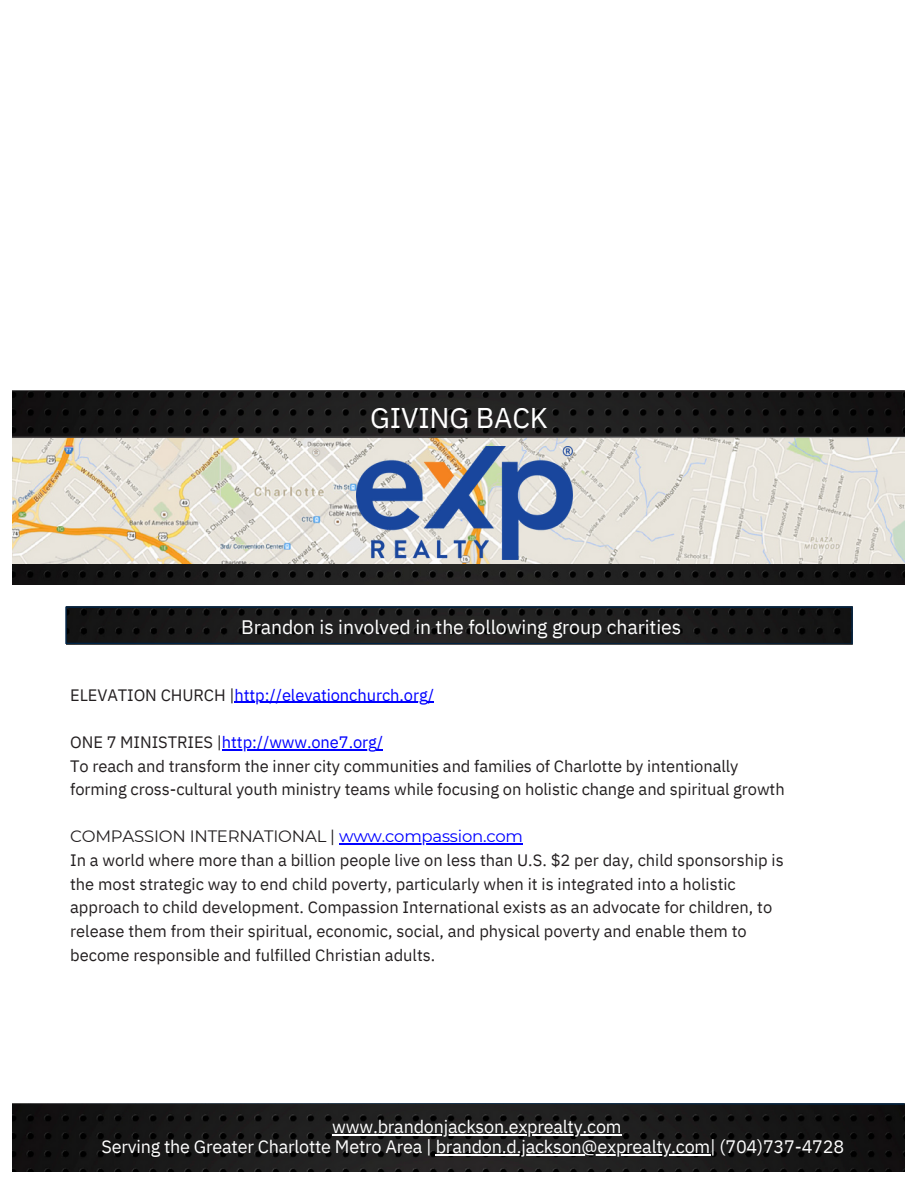
<style>
.page{position:relative;width:918px;height:1188px;background:#fff}
.page>*{position:absolute;margin:0;border:0;box-sizing:border-box;transform-origin:0 0}
.t1{font:28.5px "IBM Plex Sans";letter-spacing:-.005em;color:#fff}
.t2{font:19.5px "IBM Plex Sans";letter-spacing:-.005em;color:#fff}
.t3{font:18px/20.2px "IBM Plex Sans";letter-spacing:-.01em;color:#fff;text-align:center}
.t4{font:16.5px/23.7px "IBM Plex Sans";color:#231f20}
.t5{font:16.5px "IBM Plex Sans";letter-spacing:-.005em;color:#00f}
.t6{font:16.5px "Montserrat";letter-spacing:-.015em;color:#231f20}
.s1{color:#231f20}
.s2{color:#00f}
</style>
<div class="page">
<img style="left:12px;top:392px;width:892px;height:193px">
<svg style="left:12px;top:391px;width:892px;height:1px"></svg>
<svg style="left:12px;top:436px;width:892px;height:2px;background:#555353"></svg>
<img style="left:12px;top:1105px;width:892px;height:66px">
<svg style="left:12px;top:1103px;width:892px;height:2px;background:#1f2b38"></svg>
<svg style="left:65px;top:606px;width:788px;height:38px;background:#1a1c1e"></svg>
<img style="left:356px;top:447px;width:216px;height:112px">
<hr style="left:235px;top:702px;width:193px;height:1px;background:#00f">
<hr style="left:222px;top:749px;width:155px;height:1px;background:#00f">
<hr style="left:339px;top:844px;width:184px;height:1px;background:#00f">
<hr style="left:332px;top:1134px;width:46px;height:1px;background:#fff">
<hr style="left:378px;top:1134px;width:243px;height:1px;background:#fff">
<svg style="left:436px;top:1154px;width:10px;height:2px"></svg>
<hr style="left:446px;top:1154px;width:264px;height:2px;background:#fff">
<h1 class="t1" style="left:370px;top:399px;width:179px">GIVING BACK</h1>
<p class="t2" style="left:241px;top:614px;width:442px">Brandon is involved in the following group charities</p>
<p class="t5" style="left:70px;top:684px;width:365px"><span class="s1">ELEVATION CHURCH |</span>http://elevationchurch.org/</p>
<p class="t4" style="left:70px;top:730px;width:716px">ONE 7 MINISTRIES |<span class="s2">http://www.one7.org/<br></span>To reach and transform the inner city communities and families of Charlotte by intentionally forming cross-cultural youth ministry teams while focusing on holistic change and spiritual growth</p>
<p class="t6" style="left:70px;top:826px;width:454px">COMPASSION INTERNATIONAL | <span class="s2">www.compassion.com</span></p>
<p class="t4" style="left:70px;top:848px;width:715px">In a world where more than a billion people live on less than U.S. $2 per day, child sponsorship is the most strategic way to end child poverty, particularly when it is integrated into a holistic approach to child development. Compassion International exists as an advocate for children, to release them from their spiritual, economic, social, and physical poverty and enable them to become responsible and fulfilled Christian adults.</p>
<p class="t3" style="left:101px;top:1116px;width:744px">www.brandonjackson.exprealty.com<br>Serving the Greater Charlotte Metro Area | brandon.d.jackson@exprealty.com| (704)737-4728</p>
</div>
